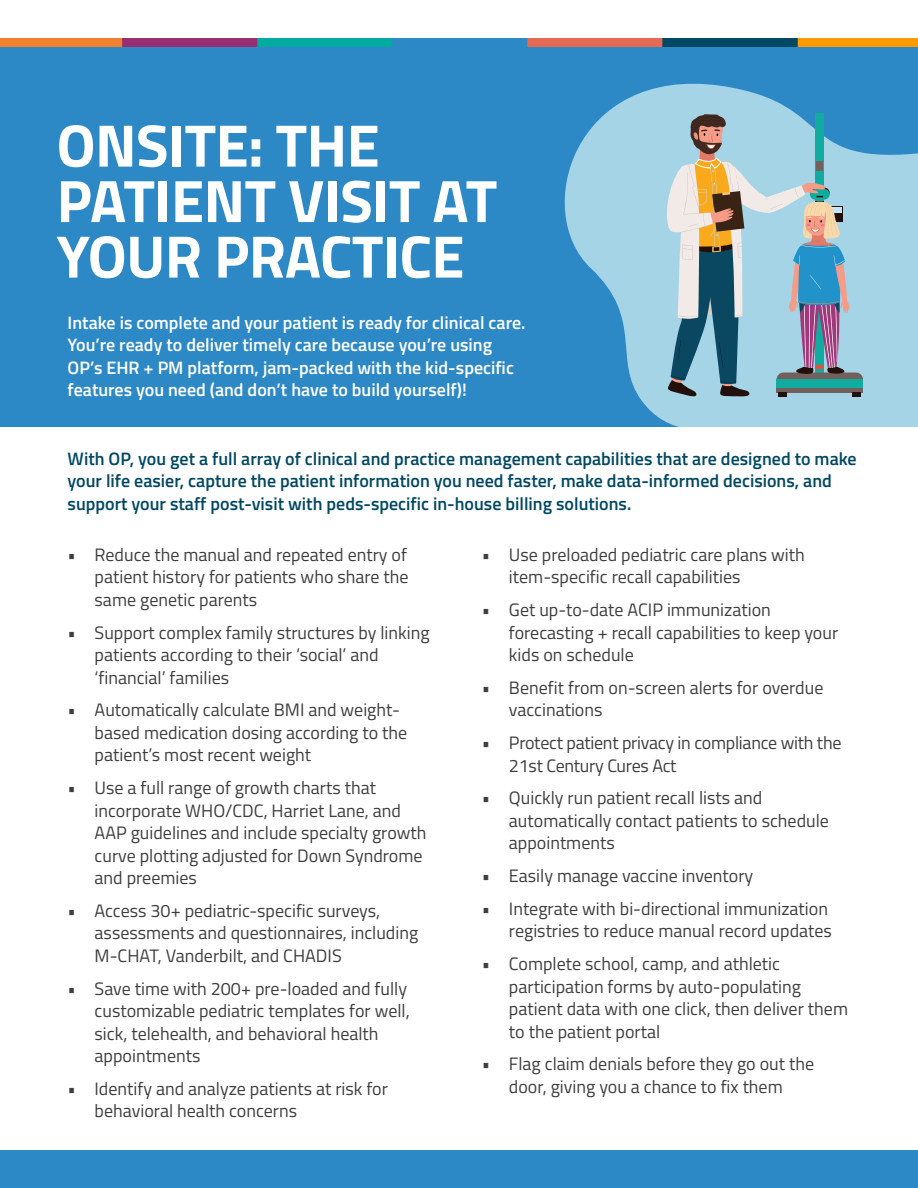
<style>
.page{position:relative;width:918px;height:1188px;background:#fff}
.page>*{position:absolute;margin:0;border:0;box-sizing:border-box;transform-origin:0 0}
.t1{font:700 60px/55.5px "Titillium Web";letter-spacing:-.01em;color:#fff}
.t2{font:18px/22.5px "Titillium Web";color:#3e3e3f}
.t3{font:600 18px/22.5px "Titillium Web";color:#004862}
.t4{font:600 18px/22.5px "Titillium Web";color:#fff}
</style>
<div class="page">
<div style="left:0;top:42px;width:918px;height:385px;background:#2d89c6"></div>
<img style="left:0;top:38px;width:918px;height:8px">
<div style="left:0;top:1151px;width:918px;height:37px;background:#2d89c6"></div>
<svg style="left:565px;top:84px;width:353px;height:343px;fill:#a5d4e6"></svg>
<div style="left:777px;top:379px;width:86px;height:14px;background:#11ab9f"></div>
<div style="left:777px;top:388px;width:86px;height:5px;background:#73605c"></div>
<svg style="left:665px;top:114px;width:196px;height:284px"></svg>
<p class="t1" style="left:57px;top:115px;width:442px">ONSITE: THE<br>PATIENT VISIT AT<br>YOUR PRACTICE</p>
<p class="t4" style="left:68px;top:310px;width:459px">Intake is complete and your patient is ready for clinical care.<br>You’re ready to deliver timely care because you’re using OP’s EHR + PM platform, jam-packed with the kid-specific features you need (and don’t have to build yourself)!</p>
<p class="t3" style="left:68px;top:446px;width:791px">With OP, you get a full array of clinical and practice management capabilities that are designed to make your life easier, capture the patient information you need faster, make data-informed decisions, and support your staff post-visit with peds-specific in-house billing solutions.</p>
<p class="t2" style="left:95px;top:542px;width:316px;text-align:justify;text-indent:-27px">• Reduce the manual and repeated entry of patient history for patients who share the same genetic parents</p>
<p class="t2" style="left:95px;top:620px;width:336px;text-indent:-27px">• Support complex family structures by linking patients according to their ‘social’ and ‘financial’ families</p>
<p class="t2" style="left:95px;top:698px;width:314px;text-indent:-27px">• Automatically calculate BMI and weight&shy;based medication dosing according to the patient’s most recent weight</p>
<p class="t2" style="left:95px;top:776px;width:333px;text-indent:-27px">• Use a full range of growth charts that incorporate WHO/CDC, Harriet Lane, and AAP guidelines and include specialty growth curve plotting adjusted for Down Syndrome and preemies</p>
<p class="t2" style="left:95px;top:898px;width:325px;text-indent:-27px">• Access 30+ pediatric-specific surveys, assessments and questionnaires, including<br>M-CHAT, Vanderbilt, and CHADIS</p>
<p class="t2" style="left:95px;top:976px;width:317px;text-indent:-27px">• Save time with 200+ pre-loaded and fully customizable pediatric templates for well, sick, telehealth, and behavioral health appointments</p>
<p class="t2" style="left:95px;top:1076px;width:295px;text-indent:-27px">• Identify and analyze patients at risk for behavioral health concerns</p>
<p class="t2" style="left:509px;top:542px;width:297px;text-indent:-27px">• Use preloaded pediatric care plans with item-specific recall capabilities</p>
<p class="t2" style="left:509px;top:598px;width:331px;text-indent:-27px">• Get up-to-date ACIP immunization forecasting + recall capabilities to keep your kids on schedule</p>
<p class="t2" style="left:509px;top:675px;width:316px;text-indent:-27px">• Benefit from on-screen alerts for overdue vaccinations</p>
<p class="t2" style="left:509px;top:731px;width:334px;text-indent:-27px">• Protect patient privacy in compliance with the<br>21st Century Cures Act</p>
<p class="t2" style="left:509px;top:786px;width:322px;text-indent:-27px">• Quickly run patient recall lists and automatically contact patients to schedule appointments</p>
<p class="t2" style="left:482px;top:864px;width:273px">• Easily manage vaccine inventory</p>
<p class="t2" style="left:482px;top:896px;width:352px;text-align:right">• Integrate with bi-directional immunization registries to reduce manual record updates</p>
<p class="t2" style="left:509px;top:952px;width:341px;text-indent:-27px">• Complete school, camp, and athletic participation forms by auto-populating patient data with one click, then deliver them to the patient portal</p>
<p class="t2" style="left:482px;top:1052px;width:334px;text-align:center">• Flag claim denials before they go out the door, giving you a chance to fix them</p>
</div>
